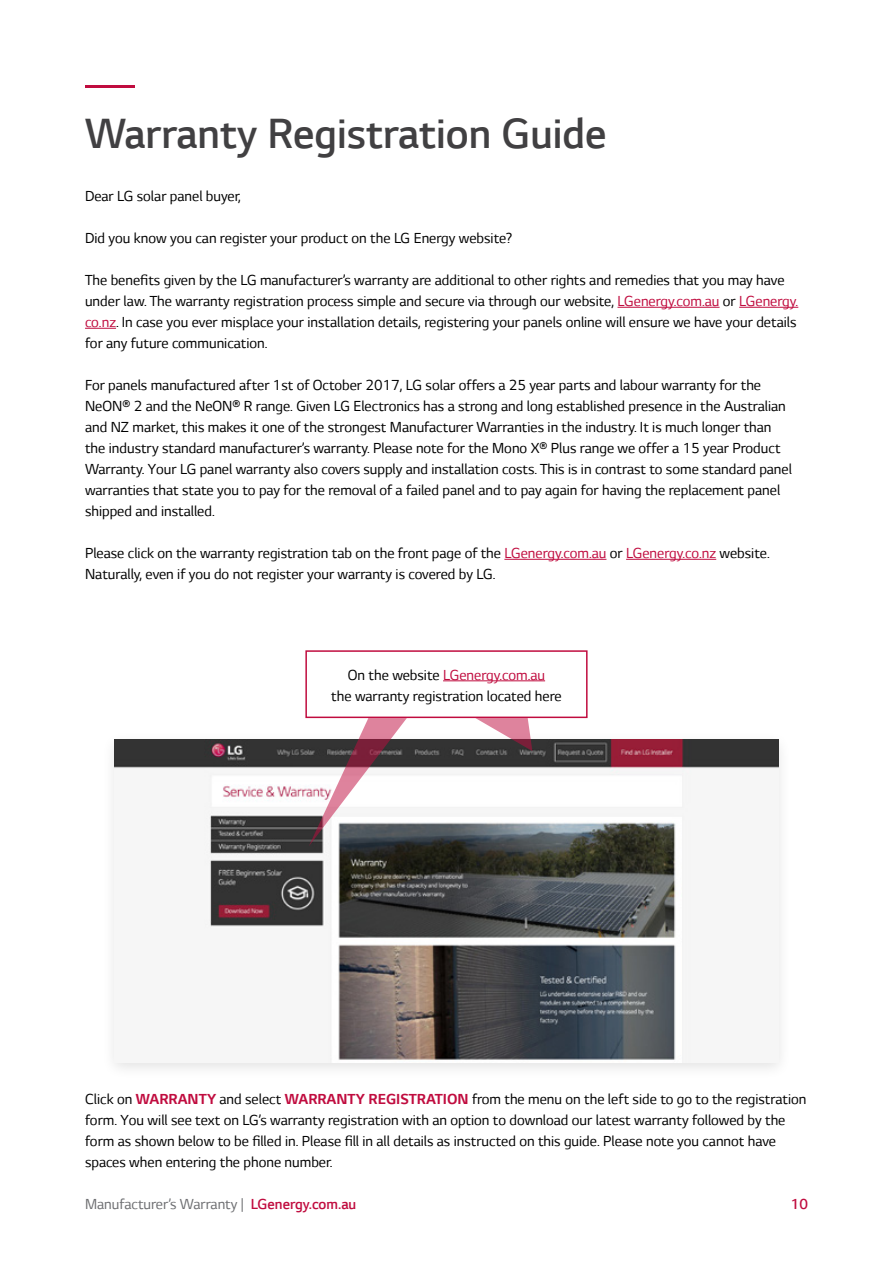
<style>
.page{position:relative;width:893px;height:1263px;background:#fff}
.page>*{position:absolute;margin:0;border:0;box-sizing:border-box;transform-origin:0 0}
.t1{font:300 48px "LG Smart";color:#414042}
.t2{font:16.5px/21px "LG Smart";color:#000}
.t3{font:16.5px "LG Smart";color:#6d6e71}
.t4{font:300 16.5px "LG Smart";color:#c00c3f}
.s1{color:#c00c3f}
.s2{font-weight:700;color:#c00c3f}
.s3{font-weight:300;color:#c00c3f}
</style>
<div class="page">
<hr style="left:85px;top:85px;width:50px;height:3px;background:#c00c3f">
<hr style="left:617px;top:307px;width:103px;height:1px;background:#c00c3f">
<hr style="left:739px;top:307px;width:59px;height:1px;background:#c00c3f">
<hr style="left:85px;top:328px;width:31px;height:1px;background:#c00c3f">
<hr style="left:504px;top:559px;width:102px;height:1px;background:#c00c3f">
<hr style="left:626px;top:559px;width:90px;height:1px;background:#c00c3f">
<div style="left:101px;top:730px;width:691px;height:350px;background:#000;opacity:.12"></div>
<img style="left:115px;top:740px;width:663px;height:322px">
<svg style="left:475px;top:718px;width:57px;height:33px"></svg>
<svg style="left:309px;top:718px;width:98px;height:128px"></svg>
<div style="left:305px;top:650px;width:283px;height:68px;background:#fff;border:2px solid #c00c3f"></div>
<hr style="left:443px;top:680px;width:102px;height:1px;background:#c00c3f">
<h1 class="t1" style="left:85px;top:118px;width:523px">Warranty Registration Guide</h1>
<p class="t2" style="left:85px;top:187px;width:157px">Dear LG solar panel buyer,</p>
<p class="t2" style="left:85px;top:229px;width:429px">Did you know you can register your product on the LG Energy website?</p>
<p class="t2" style="left:85px;top:270px;width:715px">The benefits given by the LG manufacturer’s warranty are additional to other rights and remedies that you may have under law. The warranty registration process simple and secure via through our website, <span class="s1">LGenergy.com.au</span> or <span class="s1">LGenergy. co.nz</span>. In case you ever misplace your installation details, registering your panels online will ensure we have your details for any future communication.</p>
<p class="t2" style="left:85px;top:375px;width:708px">For panels manufactured after 1st of October 2017, LG solar offers a 25 year parts and labour warranty for the NeON® 2 and the NeON® R range. Given LG Electronics has a strong and long established presence in the Australian and NZ market, this makes it one of the strongest Manufacturer Warranties in the industry. It is much longer than the industry standard manufacturer’s warranty. Please note for the Mono X® Plus range we offer a 15 year Product Warranty. Your LG panel warranty also covers supply and installation costs. This is in contrast to some standard panel warranties that state you to pay for the removal of a failed panel and to pay again for having the replacement panel shipped and installed.</p>
<p class="t2" style="left:85px;top:544px;width:686px">Please click on the warranty registration tab on the front page of the <span class="s1">LGenergy.com.au</span> or <span class="s1">LGenergy.co.nz</span> website.<br>Naturally, even if you do not register your warranty is covered by LG.</p>
<p class="t2" style="left:331px;top:664px;width:232px;text-align:center">On the website <span class="s1">LGenergy.com.au<br></span>the warranty registration located here</p>
<p class="t2" style="left:85px;top:1090px;width:723px">Click on <span class="s2">WARRANTY</span> and select <span class="s2">WARRANTY REGISTRATION</span> from the menu on the left side to go to the registration form. You will see text on LG’s warranty registration with an option to download our latest warranty followed by the form as shown below to be filled in. Please fill in all details as instructed on this guide. Please note you cannot have spaces when entering the phone number.</p>
<p class="t3" style="left:85px;top:1198px;width:273px">Manufacturer’s Warranty | <span class="s3">LGenergy.com.au</span></p>
<p class="t4" style="left:791px;top:1198px;width:19px">10</p>
</div>
